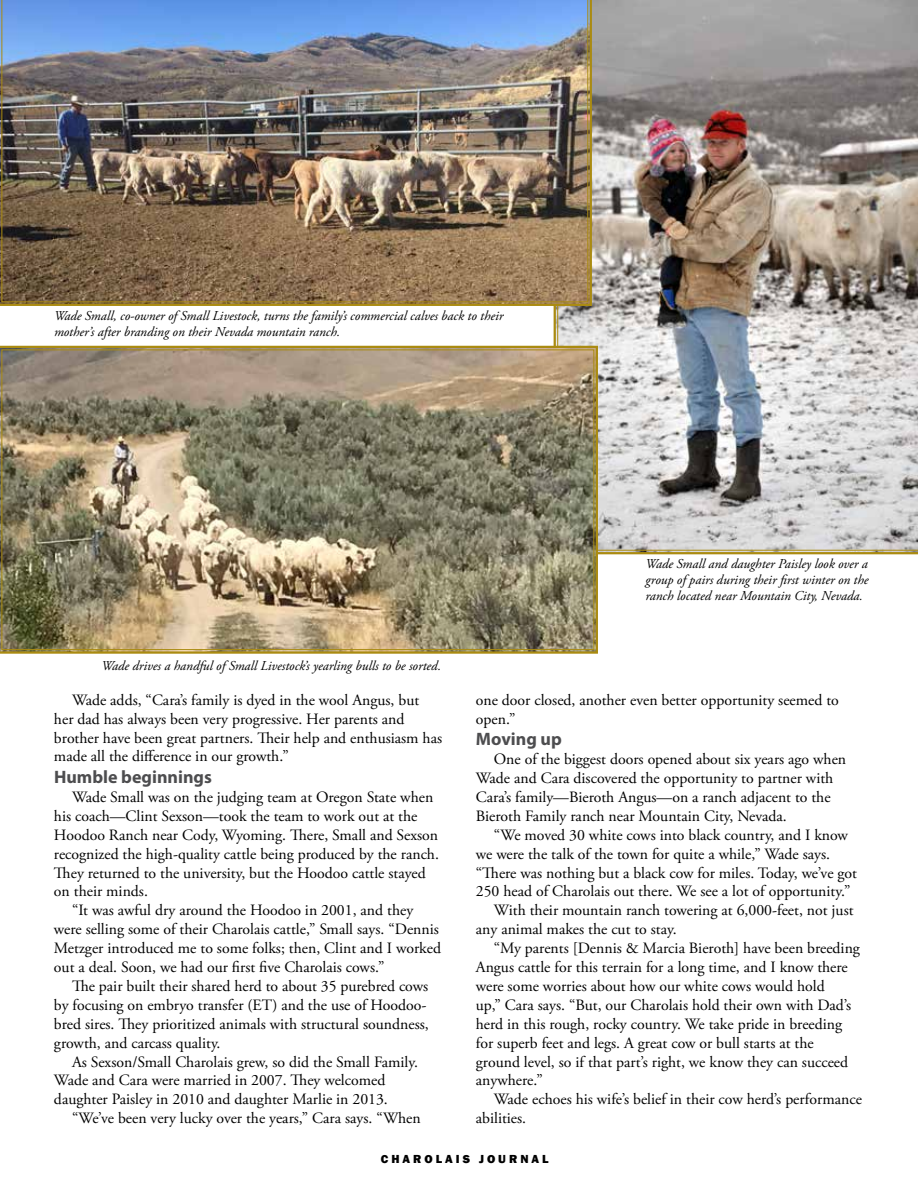
<style>
.page{position:relative;width:918px;height:1188px;background:#fff}
.page>*{position:absolute;margin:0;border:0;box-sizing:border-box;transform-origin:0 0}
.t1{font:700 18px "Myriad Pro";color:#4d4d4f}
.t2{font:15.75px/18.9px "Adobe Garamond Pro";color:#000}
.t3{font:italic 13.5px/16.2px "Adobe Garamond Pro";color:#000}
.t4{font:800 12px "Franklin Gothic";color:#000}
</style>
<div class="page">
<img style="left:557px;top:0;width:361px;height:551px">
<svg style="left:0;top:0;width:593px;height:307px;background:#a99351"></svg>
<img style="left:1px;top:0;width:587px;height:302px">
<img style="left:0;top:345px;width:599px;height:309px">
<p class="t3" style="left:54px;top:308px;width:451px">Wade Small, co-owner of Small Livestock, turns the family’s commercial calves back to their mother’s after branding on their Nevada mountain ranch.</p>
<p class="t3" style="left:102px;top:658px;width:341px">Wade drives a handful of Small Livestock’s yearling bulls to be sorted.</p>
<p class="t3" style="left:646px;top:556px;width:224px;text-align:justify">Wade Small and daughter Paisley look over a group of pairs during their first winter on the ranch located near Mountain City, Nevada.</p>
<p class="t2" style="left:54px;top:691px;width:390px;text-indent:18px">Wade adds, “Cara’s family is dyed in the wool Angus, but her dad has always been very progressive. Her parents and brother have been great partners. Their help and enthusiasm has made all the difference in our growth.”</p>
<p class="t1" style="left:54px;top:765px;width:159px">Humble beginnings</p>
<p class="t2" style="left:72px;top:788px;width:363px">Wade Small was on the judging team at Oregon State when</p>
<p class="t2" style="left:54px;top:807px;width:365px">his coach—Clint Sexson—took the team to work out at the</p>
<p class="t2" style="left:54px;top:826px;width:386px">Hoodoo Ranch near Cody, Wyoming. There, Small and Sexson</p>
<p class="t2" style="left:54px;top:845px;width:387px">recognized the high-quality cattle being produced by the ranch.</p>
<p class="t2" style="left:54px;top:864px;width:373px">They returned to the university, but the Hoodoo cattle stayed</p>
<p class="t2" style="left:54px;top:883px;width:96px">on their minds.</p>
<p class="t2" style="left:72px;top:901px;width:343px">“It was awful dry around the Hoodoo in 2001, and they</p>
<p class="t2" style="left:54px;top:920px;width:386px">were selling some of their Charolais cattle,” Small says. “Dennis</p>
<p class="t2" style="left:54px;top:939px;width:389px">Metzger introduced me to some folks; then, Clint and I worked</p>
<p class="t2" style="left:54px;top:958px;width:332px">out a deal. Soon, we had our first five Charolais cows.”</p>
<p class="t2" style="left:72px;top:977px;width:358px">The pair built their shared herd to about 35 purebred cows</p>
<p class="t2" style="left:54px;top:996px;width:374px">by focusing on embryo transfer (ET) and the use of Hoodoo-</p>
<p class="t2" style="left:54px;top:1015px;width:376px">bred sires. They prioritized animals with structural soundness,</p>
<p class="t2" style="left:54px;top:1034px;width:168px">growth, and carcass quality.</p>
<p class="t2" style="left:72px;top:1053px;width:347px">As Sexson/Small Charolais grew, so did the Small Family.</p>
<p class="t2" style="left:54px;top:1072px;width:333px">Wade and Cara were married in 2007. They welcomed</p>
<p class="t2" style="left:54px;top:1090px;width:335px">daughter Paisley in 2010 and daughter Marlie in 2013.</p>
<p class="t2" style="left:72px;top:1109px;width:350px">“We’ve been very lucky over the years,” Cara says. “When</p>
<p class="t2" style="left:476px;top:691px;width:365px">one door closed, another even better opportunity seemed to open.”</p>
<p class="t1" style="left:476px;top:727px;width:87px">Moving up</p>
<p class="t2" style="left:476px;top:750px;width:372px;text-indent:18px">One of the biggest doors opened about six years ago when Wade and Cara discovered the opportunity to partner with Cara’s family—Bieroth Angus—on a ranch adjacent to the Bieroth Family ranch near Mountain City, Nevada.</p>
<p class="t2" style="left:494px;top:826px;width:356px">“We moved 30 white cows into black country, and I know</p>
<p class="t2" style="left:476px;top:845px;width:356px">we were the talk of the town for quite a while,” Wade says.</p>
<p class="t2" style="left:476px;top:864px;width:383px">“There was nothing but a black cow for miles. Today, we’ve got</p>
<p class="t2" style="left:476px;top:883px;width:376px">250 head of Charolais out there. We see a lot of opportunity.”</p>
<p class="t2" style="left:494px;top:901px;width:361px">With their mountain ranch towering at 6,000-feet, not just</p>
<p class="t2" style="left:476px;top:920px;width:202px">any animal makes the cut to stay.</p>
<p class="t2" style="left:494px;top:939px;width:368px">“My parents [Dennis &amp; Marcia Bieroth] have been breeding</p>
<p class="t2" style="left:476px;top:958px;width:373px">Angus cattle for this terrain for a long time, and I know there</p>
<p class="t2" style="left:476px;top:977px;width:350px">were some worries about how our white cows would hold</p>
<p class="t2" style="left:476px;top:996px;width:377px">up,” Cara says. “But, our Charolais hold their own with Dad’s</p>
<p class="t2" style="left:476px;top:1015px;width:368px">herd in this rough, rocky country. We take pride in breeding</p>
<p class="t2" style="left:476px;top:1034px;width:339px">for superb feet and legs. A great cow or bull starts at the</p>
<p class="t2" style="left:476px;top:1053px;width:374px">ground level, so if that part’s right, we know they can succeed</p>
<p class="t2" style="left:476px;top:1072px;width:68px">anywhere.”</p>
<p class="t2" style="left:494px;top:1090px;width:370px">Wade echoes his wife’s belief in their cow herd’s performance</p>
<p class="t2" style="left:476px;top:1109px;width:52px">abilities.</p>
<p class="t4" style="left:381px;top:1151px;width:169px">C H A R O L A I S J O U R N A L</p>
</div>
